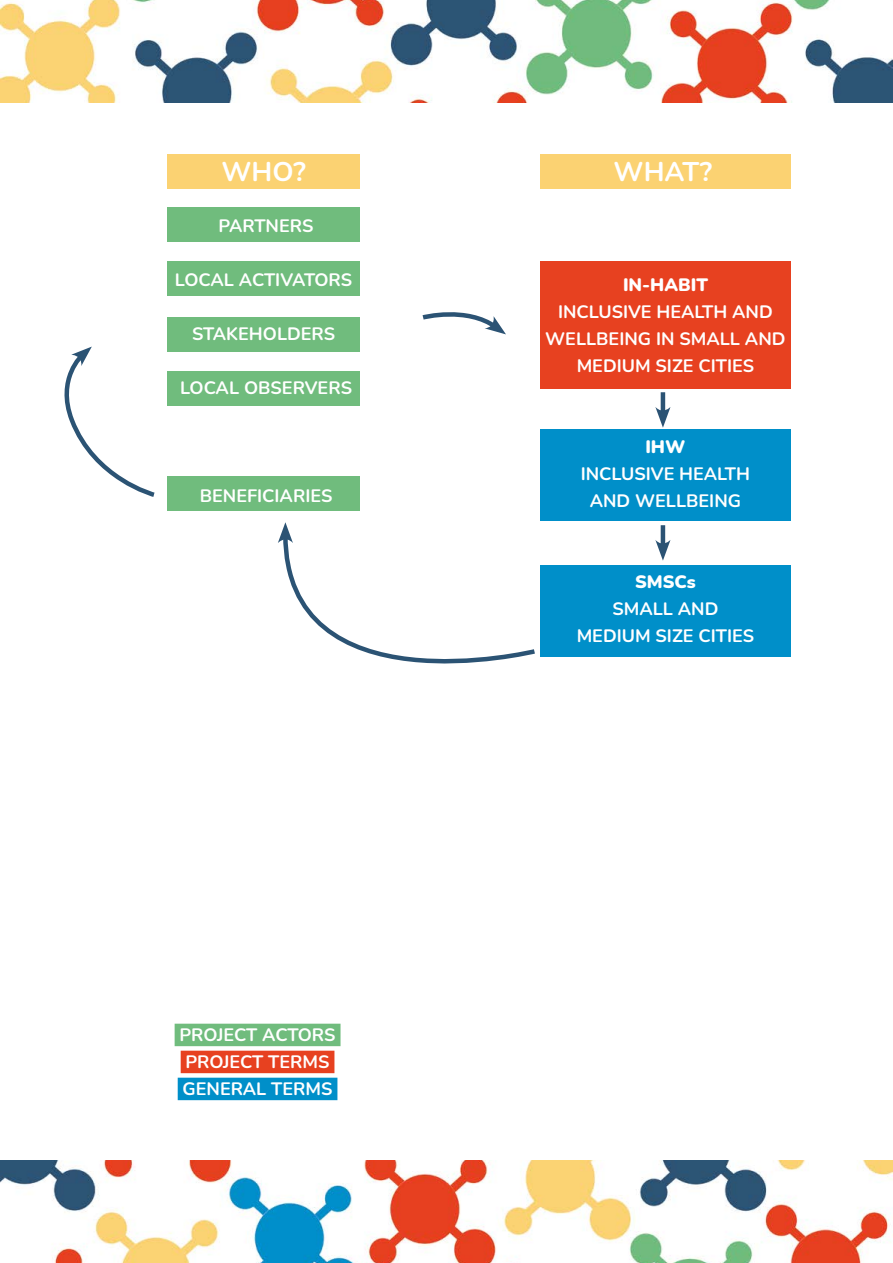
<style>
.page{position:relative;width:893px;height:1263px;background:#fff}
.page>*{position:absolute;margin:0;border:0;box-sizing:border-box;transform-origin:0 0}
.blu_scuro{font:700 27px "Nunito";color:#fff}
.green{font:700 18px "Nunito";color:#fff}
.azzurro{font:700 18px/27px "Nunito";color:#fff;text-align:center}
.red{font:700 18px/27px "Nunito";color:#fff;text-align:center}
.red-2{font:900 18px "Nunito";color:#fff}
.azzurro-2{font:900 18px "Nunito";color:#fff}
.s1{font-weight:900}
</style>
<div class="page">
<div style="left:541px;top:261px;width:250px;height:127px;background:#e74120"></div>
<div style="left:167px;top:261px;width:193px;height:35px;background:#70bc7d"></div>
<div style="left:167px;top:207px;width:193px;height:35px;background:#70bc7d"></div>
<div style="left:167px;top:154px;width:193px;height:35px;background:#fbd272"></div>
<div style="left:541px;top:154px;width:250px;height:35px;background:#fbd272"></div>
<div style="left:167px;top:317px;width:193px;height:35px;background:#70bc7d"></div>
<div style="left:167px;top:371px;width:193px;height:35px;background:#70bc7d"></div>
<div style="left:167px;top:476px;width:193px;height:35px;background:#70bc7d"></div>
<div style="left:541px;top:430px;width:250px;height:91px;background:#008fc9"></div>
<div style="left:541px;top:565px;width:250px;height:91px;background:#008fc9"></div>
<img style="left:0;top:1161px;width:892px;height:102px">
<img style="left:1px;top:0;width:892px;height:102px">
<div style="left:175px;top:1024px;width:166px;height:22px;background:#70bc7d"></div>
<div style="left:181px;top:1051px;width:153px;height:22px;background:#e74120"></div>
<div style="left:178px;top:1078px;width:159px;height:22px;background:#008fc9"></div>
<div style="left:540px;top:328px;width:249px;height:22px;background:#e74120"></div>
<hr style="left:661px;top:392px;width:4px;height:23px;background:#2b5374">
<svg style="left:655px;top:407px;width:15px;height:21px"></svg>
<hr style="left:661px;top:525px;width:4px;height:23px;background:#2b5374">
<svg style="left:655px;top:540px;width:15px;height:21px"></svg>
<svg style="left:283px;top:543px;width:252px;height:121px"></svg>
<svg style="left:278px;top:522px;width:15px;height:21px"></svg>
<svg style="left:422px;top:312px;width:84px;height:22px"></svg>
<svg style="left:64px;top:347px;width:91px;height:150px"></svg>
<p class="blu_scuro" style="left:221px;top:153px;width:86px">WHO?</p>
<p class="blu_scuro" style="left:614px;top:153px;width:100px">WHAT?</p>
<p class="green" style="left:219px;top:213px;width:96px">PARTNERS</p>
<p class="green" style="left:175px;top:267px;width:179px">LOCAL ACTIVATORS</p>
<p class="green" style="left:192px;top:321px;width:145px">STAKEHOLDERS</p>
<p class="green" style="left:180px;top:375px;width:173px">LOCAL OBSERVERS</p>
<p class="green" style="left:200px;top:483px;width:134px">BENEFICIARIES</p>
<p class="green" style="left:179px;top:1022px;width:158px">PROJECT ACTORS</p>
<p class="red" style="left:186px;top:1047px;width:146px">PROJECT TERMS</p>
<p class="azzurro" style="left:183px;top:1074px;width:151px">GENERAL TERMS</p>
<p class="red-2" style="left:623px;top:272px;width:86px">IN-HABIT</p>
<p class="red" style="left:545px;top:298px;width:242px">INCLUSIVE HEALTH AND<br>WELLBEING IN SMALL AND<br>MEDIUM SIZE CITIES</p>
<p class="azzurro" style="left:581px;top:433px;width:171px"><span class="s1">IHW<br></span>INCLUSIVE HEALTH<br>AND WELLBEING</p>
<p class="azzurro-2" style="left:635px;top:569px;width:62px">SMSCs</p>
<p class="azzurro" style="left:577px;top:595px;width:179px">SMALL AND<br>MEDIUM SIZE CITIES</p>
</div>
